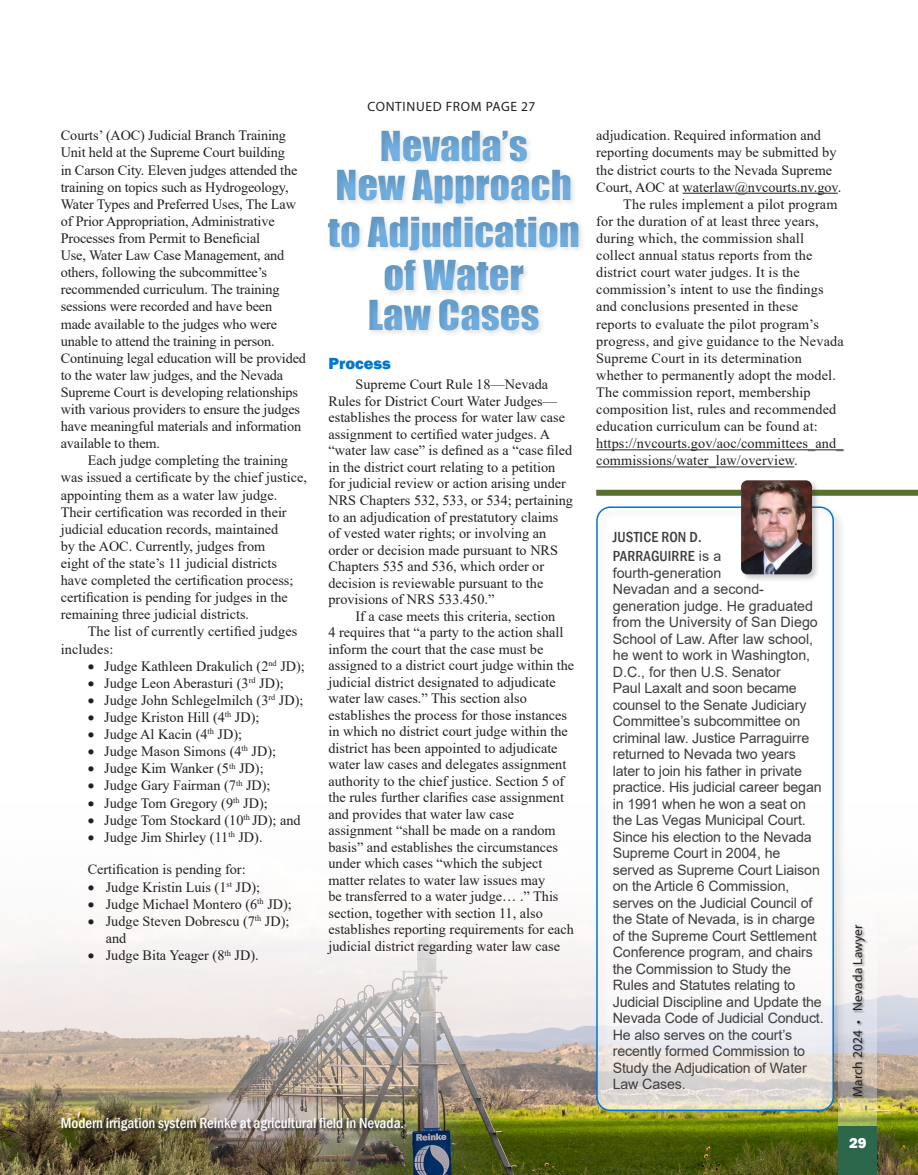
<style>
.page{position:relative;width:918px;height:1175px;background:#fff}
.page>*{position:absolute;margin:0;border:0;box-sizing:border-box;transform-origin:0 0}
.t1{font:38.1px/39.5px "Impact";color:#73b3e6;text-align:center;scale:1.06 1}
.t2{font:800 16.5px "Franklin Gothic";color:#0075d2}
.t3{font:500 condensed 15px "Franklin Gothic";color:#fff}
.t4{font:500 condensed 15px/19.5px "Franklin Gothic";letter-spacing:.01em;color:#3e3e3f}
.t5{font:800 15px "Franklin Gothic";color:#fff}
.t6{font:14.25px/17.1px "Times New Roman";color:#231f20}
.t7{font:14.25px/16.5px "Arial";letter-spacing:-.01em;color:#3e3e3f}
.t8{font:13.5px "Myriad Pro";letter-spacing:.05em;color:#231f20}
.t9{font:13.35px "Myriad Pro";letter-spacing:.01em;color:#231f20}
.s1{font-family:"Arial";font-weight:400;font-stretch:normal;font-size:14.25px}
.s2{font-size:13.5px}
</style>
<div class="page">
<img style="left:0;top:450px;width:918px;height:724px">
<div style="left:316px;top:115px;width:322px;height:235px;background:#231f20;opacity:.17"></div>
<div style="left:838px;top:1126px;width:39px;height:48px;background:#2c674b"></div>
<svg style="left:838px;top:906px;width:39px;height:220px"></svg>
<div style="left:852px;top:924px;width:17px;height:175px;background:#231f20;opacity:.46"></div>
<div style="left:63px;top:1118px;width:345px;height:16px;background:#231f20;opacity:.88"></div>
<div style="left:596px;top:490px;width:322px;height:6px;background:#59702c"></div>
<div style="left:593px;top:503px;width:254px;height:621px;background:#231f20;opacity:.15"></div>
<div style="left:596px;top:506px;width:238px;height:605px;border:2px solid #0075d2;border-radius:14px"></div>
<hr style="left:683px;top:193px;width:155px;height:1px;background:#231f20">
<hr style="left:596px;top:449px;width:248px;height:1px;background:#231f20">
<hr style="left:596px;top:466px;width:198px;height:1px;background:#231f20">
<div style="left:740px;top:479px;width:80px;height:103px;background:#231f20;opacity:.23"></div>
<img style="left:741px;top:480px;width:71px;height:94px">
<p class="t6" style="left:61px;top:127px;width:247px">Courts’ (AOC) Judicial Branch Training Unit held at the Supreme Court building<br>in Carson City. Eleven judges attended the training on topics such as Hydrogeology, Water Types and Preferred Uses, The Law of Prior Appropriation, Administrative Processes from Permit to Beneficial<br>Use, Water Law Case Management, and others, following the subcommittee’s recommended curriculum. The training sessions were recorded and have been made available to the judges who were unable to attend the training in person.<br>Continuing legal education will be provided to the water law judges, and the Nevada Supreme Court is developing relationships with various providers to ensure the judges have meaningful materials and information available to them.</p>
<p class="t6" style="left:61px;top:451px;width:248px;text-indent:27px">Each judge completing the training was issued a certificate by the chief justice, appointing them as a water law judge.<br>Their certification was recorded in their judicial education records, maintained<br>by the AOC. Currently, judges from<br>eight of the state’s 11 judicial districts have completed the certification process; certification is pending for judges in the remaining three judicial districts.</p>
<p class="t6" style="left:61px;top:622px;width:238px;text-indent:27px">The list of currently certified judges includes:</p>
<p class="t6" style="left:88px;top:657px;width:219px">• Judge Kathleen Drakulich (2<sup>nd</sup> JD);</p>
<p class="t6" style="left:88px;top:674px;width:197px">• Judge Leon Aberasturi (3<sup>rd</sup> JD);</p>
<p class="t6" style="left:88px;top:691px;width:217px">• Judge John Schlegelmilch (3<sup>rd</sup> JD);</p>
<p class="t6" style="left:88px;top:708px;width:173px">• Judge Kriston Hill (4<sup>th</sup> JD);</p>
<p class="t6" style="left:88px;top:725px;width:156px">• Judge Al Kacin (4<sup>th</sup> JD);</p>
<p class="t6" style="left:88px;top:742px;width:190px">• Judge Mason Simons (4<sup>th</sup> JD);</p>
<p class="t6" style="left:88px;top:759px;width:177px">• Judge Kim Wanker (5<sup>th</sup> JD);</p>
<p class="t6" style="left:88px;top:776px;width:184px">• Judge Gary Fairman (7<sup>th</sup> JD);</p>
<p class="t6" style="left:88px;top:793px;width:182px">• Judge Tom Gregory (9<sup>th</sup> JD);</p>
<p class="t6" style="left:88px;top:811px;width:214px">• Judge Tom Stockard (10<sup>th</sup> JD); and</p>
<p class="t6" style="left:88px;top:828px;width:176px">• Judge Jim Shirley (11<sup>th</sup> JD).</p>
<p class="t6" style="left:88px;top:860px;width:159px">Certification is pending for:</p>
<p class="t6" style="left:88px;top:878px;width:174px">• Judge Kristin Luis (1<sup>st</sup> JD);</p>
<p class="t6" style="left:88px;top:895px;width:206px">• Judge Michael Montero (6<sup>th</sup> JD);</p>
<p class="t6" style="left:106px;top:912px;width:185px;text-indent:-18px">• Judge Steven Dobrescu (7<sup>th</sup> JD); and</p>
<p class="t6" style="left:88px;top:946px;width:172px">• Judge Bita Yeager (8<sup>th</sup> JD).</p>
<p class="t8" style="left:367px;top:98px;width:169px">CONTINUED FROM PAGE 27</p>
<h1 class="t1" style="left:336px;top:125px;width:224px">Nevada’s<br>New Approach</h1>
<h1 class="t1" style="left:328px;top:209px;width:239px;line-height:43.7px">to Adjudication of Water</h1>
<h1 class="t1" style="left:368px;top:294px;width:164px">Law Cases</h1>
<p class="t2" style="left:328px;top:353px;width:64px">Process</p>
<p class="t6" style="left:328px;top:375px;width:246px;line-height:16.5px;text-indent:27px">Supreme Court Rule 18—Nevada Rules for District Court Water Judges— establishes the process for water law case assignment to certified water judges. A “water law case” is defined as a “case filed in the district court relating to a petition for judicial review or action arising under NRS Chapters 532, 533, or 534; pertaining to an adjudication of prestatutory claims of vested water rights; or involving an order or decision made pursuant to NRS Chapters 535 and 536, which order or decision is reviewable pursuant to the provisions of NRS 533.450.”</p>
<p class="t6" style="left:328px;top:607px;width:247px;line-height:16.5px;text-indent:27px">If a case meets this criteria, section<br>4 requires that “a party to the action shall inform the court that the case must be assigned to a district court judge within the judicial district designated to adjudicate water law cases.” This section also establishes the process for those instances in which no district court judge within the district has been appointed to adjudicate water law cases and delegates assignment authority to the chief justice. Section 5 of the rules further clarifies case assignment and provides that water law case assignment “shall be made on a random basis” and establishes the circumstances under which cases “which the subject matter relates to water law issues may<br>be transferred to a water judge… .” This section, together with section 11, also establishes reporting requirements for each judicial district regarding water law case</p>
<p class="t3" style="left:61px;top:1113px;width:345px">Modern irrigation system Reinke at agricultural field in Nevada.</p>
<p class="t6" style="left:596px;top:127px;width:247px">adjudication. Required information and reporting documents may be submitted by the district courts to the Nevada Supreme Court, AOC at waterlaw@nvcourts.nv.gov.</p>
<p class="t6" style="left:596px;top:195px;width:249px;text-indent:27px">The rules implement a pilot program for the duration of at least three years, during which, the commission shall collect annual status reports from the district court water judges. It is the commission’s intent to use the findings and conclusions presented in these<br>reports to evaluate the pilot program’s progress, and give guidance to the Nevada Supreme Court in its determination whether to permanently adopt the model.<br>The commission report, membership composition list, rules and recommended education curriculum can be found at: https://nvcourts.gov/aoc/committees_and_ commissions/water_law/overview.</p>
<p class="t4" style="left:613px;top:527px;width:110px">JUSTICE RON D.<br>PARRAGUIRRE <span class="s1">is a</span></p>
<p class="t7" style="left:613px;top:564px;width:213px">fourth-generation<br>Nevadan and a second&shy;generation judge. He graduated from the University of San Diego<br>School of Law. After law school, he went to work in Washington,<br>D.C., for then U.S. Senator<br>Paul Laxalt and soon became counsel to the Senate Judiciary<br>Committee’s subcommittee on criminal law. Justice Parraguirre returned to Nevada two years later to join his father in private practice. His judicial career began in 1991 when he won a seat on the Las Vegas Municipal Court.<br>Since his election to the Nevada<br>Supreme Court in 2004, he served as Supreme Court Liaison on the Article 6 Commission, serves on the Judicial Council of the State of Nevada, is in charge of the Supreme Court Settlement<br>Conference program, and chairs the Commission to Study the<br>Rules and Statutes relating to<br>Judicial Discipline and Update the<br>Nevada Code of Judicial Conduct.<br>He also serves on the court’s recently formed Commission to<br>Study the Adjudication of Water<br>Law Cases.</p>
<p class="t9" style="left:849px;top:1096px;width:174px;rotate:-90deg"><span class="s2">March 2024</span> • Nevada Lawyer</p>
<p class="t5" style="left:849px;top:1132px;width:19px">29</p>
</div>
